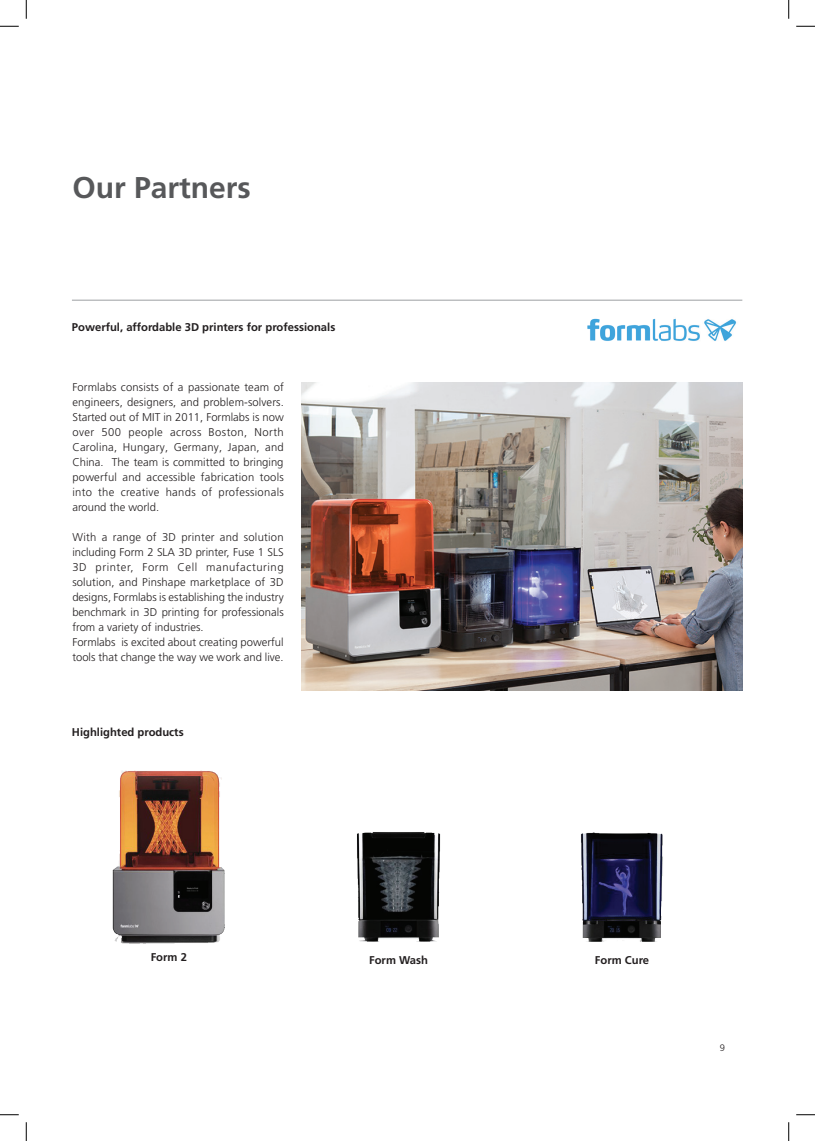
<style>
.page{position:relative;width:815px;height:1141px;background:#fff}
.page>*{position:absolute;margin:0;border:0;box-sizing:border-box;transform-origin:0 0}
.t1{font:700 30px "Frutiger LT Pro";color:#57585a}
.t2{font:300 11.25px/15px "Frutiger LT Pro";color:#231f20;text-align:justify}
.t3{font:700 11.25px "Frutiger LT Pro";color:#231f20}
.t4{font:300 9.38px "Frutiger LT Pro";color:#231f20}
</style>
<div class="page">
<img style="left:587px;top:318px;width:150px;height:23px">
<hr style="left:72px;top:300px;width:670px;height:1px;background:#9d9fa2">
<img style="left:301px;top:382px;width:441px;height:308px">
<img style="left:357px;top:832px;width:84px;height:110px">
<img style="left:581px;top:832px;width:82px;height:110px">
<img style="left:112px;top:770px;width:113px;height:174px">
<svg style="left:0;top:25px;width:19px;height:2px"></svg>
<svg style="left:796px;top:25px;width:18px;height:2px"></svg>
<svg style="left:0;top:1114px;width:19px;height:1px"></svg>
<svg style="left:796px;top:1114px;width:18px;height:1px"></svg>
<svg style="left:25px;top:0;width:2px;height:19px"></svg>
<svg style="left:25px;top:1122px;width:2px;height:18px"></svg>
<svg style="left:788px;top:0;width:1px;height:19px"></svg>
<svg style="left:788px;top:1122px;width:1px;height:18px"></svg>
<h1 class="t1" style="left:72px;top:170px;width:180px">Our Partners</h1>
<p class="t3" style="left:72px;top:320px;width:265px">Powerful, affordable 3D printers for professionals</p>
<p class="t2" style="left:72px;top:379px;width:213px">Formlabs consists of a passionate team of engineers, designers, and problem-solvers.<br>Started out of MIT in 2011, Formlabs is now over 500 people across Boston, North Carolina, Hungary, Germany, Japan, and China. The team is committed to bringing powerful and accessible fabrication tools into the creative hands of professionals around the world.</p>
<p class="t2" style="left:72px;top:529px;width:213px;text-align:left">With a range of 3D printer and solution including Form 2 SLA 3D printer, Fuse 1 SLS 3D printer, Form Cell manufacturing solution, and Pinshape marketplace of 3D designs, Formlabs is establishing the industry benchmark in 3D printing for professionals from a variety of industries.<br>Formlabs is excited about creating powerful tools that change the way we work and live.</p>
<p class="t3" style="left:72px;top:725px;width:113px">Highlighted products</p>
<p class="t3" style="left:151px;top:950px;width:38px">Form 2</p>
<p class="t3" style="left:369px;top:953px;width:60px">Form Wash</p>
<p class="t3" style="left:594px;top:953px;width:56px">Form Cure</p>
<p class="t4" style="left:719px;top:1041px;width:7px">9</p>
</div>
